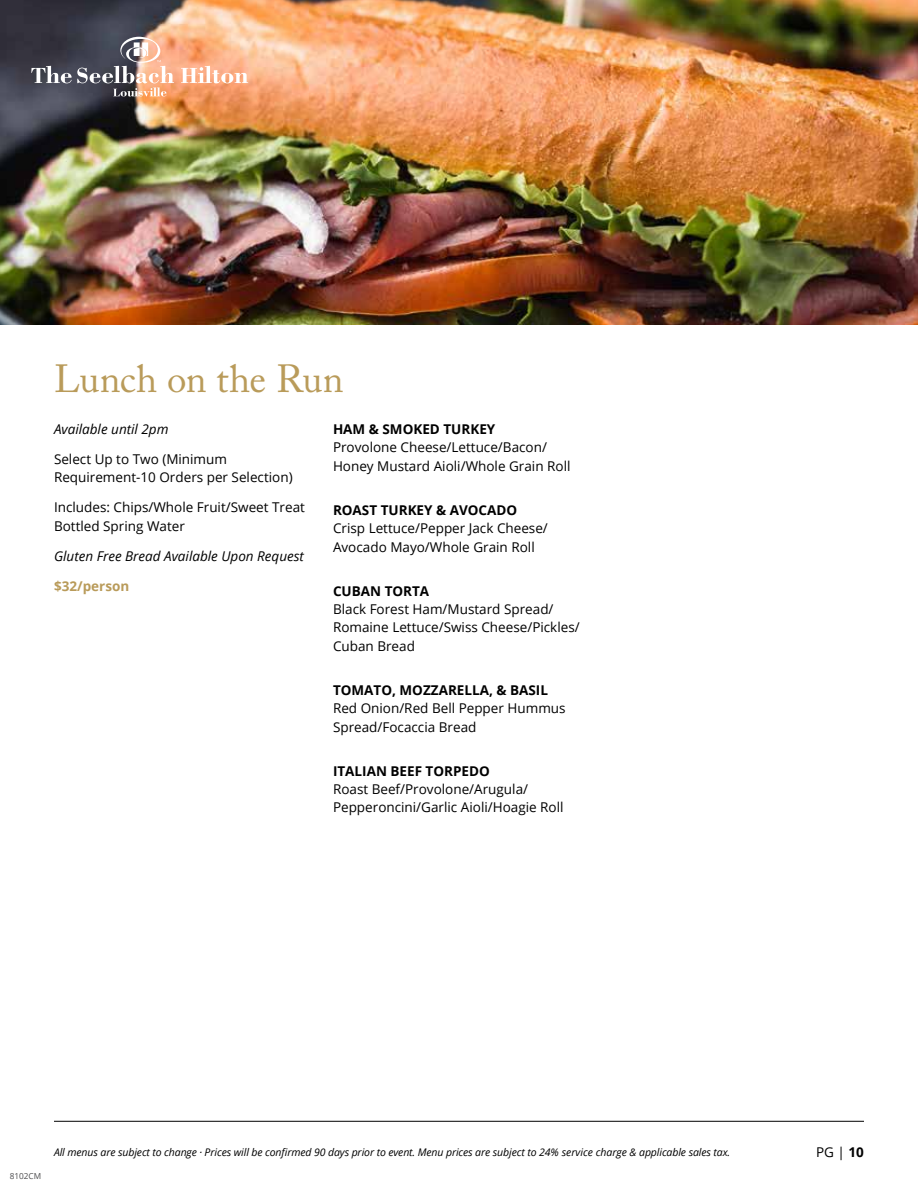
<style>
.page{position:relative;width:918px;height:1188px;background:#fff}
.page>*{position:absolute;margin:0;border:0;box-sizing:border-box;transform-origin:0 0}
.t1{font:39px "Adobe Caslon Pro";color:#b99b5a}
.t2{font:13.5px/19.5px "Open Sans";color:#000}
.t3{font:700 13.5px "Open Sans";color:#000}
.t4{font:italic 13.5px "Open Sans";color:#000}
.t5{font:700 13.5px "Open Sans";color:#b99b5a}
.t6{font:italic 10.5px "Open Sans";letter-spacing:-.01em;color:#000}
.t7{font:8.25px "Open Sans";color:#4d4d4f}
.s1{font-weight:700}
</style>
<div class="page">
<img style="left:0;top:0;width:918px;height:324px">
<svg style="left:181px;top:66px;width:67px;height:17px"></svg>
<svg style="left:31px;top:37px;width:143px;height:59px;background:#7f7273"></svg>
<hr style="left:54px;top:1121px;width:810px;height:1px;background:#000">
<h1 class="t1" style="left:54px;top:356px;width:291px">Lunch on the Run</h1>
<p class="t4" style="left:54px;top:420px;width:116px">Available until 2pm</p>
<p class="t2" style="left:54px;top:449px;width:240px;line-height:18px">Select Up to Two (Minimum<br>Requirement-10 Orders per Selection)</p>
<p class="t2" style="left:54px;top:497px;width:252px">Includes: Chips/Whole Fruit/Sweet Treat<br>Bottled Spring Water</p>
<p class="t4" style="left:54px;top:547px;width:251px">Gluten Free Bread Available Upon Request</p>
<p class="t5" style="left:54px;top:577px;width:77px">$32/person</p>
<p class="t3" style="left:333px;top:419px;width:164px">HAM &amp; SMOKED TURKEY</p>
<p class="t2" style="left:333px;top:437px;width:239px">Provolone Cheese/Lettuce/Bacon/<br>Honey Mustard Aioli/Whole Grain Roll</p>
<p class="t3" style="left:333px;top:500px;width:186px">ROAST TURKEY &amp; AVOCADO</p>
<p class="t2" style="left:333px;top:518px;width:216px">Crisp Lettuce/Pepper Jack Cheese/<br>Avocado Mayo/Whole Grain Roll</p>
<p class="t3" style="left:333px;top:581px;width:98px">CUBAN TORTA</p>
<p class="t2" style="left:333px;top:599px;width:248px;line-height:18px">Black Forest Ham/Mustard Spread/<br>Romaine Lettuce/Swiss Cheese/Pickles/</p>
<p class="t2" style="left:333px;top:636px;width:83px">Cuban Bread</p>
<p class="t3" style="left:333px;top:680px;width:217px">TOMATO, MOZZARELLA, &amp; BASIL</p>
<p class="t2" style="left:333px;top:698px;width:234px">Red Onion/Red Bell Pepper Hummus<br>Spread/Focaccia Bread</p>
<p class="t3" style="left:333px;top:761px;width:158px">ITALIAN BEEF TORPEDO</p>
<p class="t2" style="left:333px;top:779px;width:232px;line-height:18px">Roast Beef/Provolone/Arugula/<br>Pepperoncini/Garlic Aioli/Hoagie Roll</p>
<p class="t7" style="left:10px;top:1170px;width:33px">8102CM</p>
<p class="t6" style="left:54px;top:1145px;width:678px">All menus are subject to change · Prices will be confirmed 90 days prior to event. Menu prices are subject to 24% service charge &amp; applicable sales tax.</p>
<p class="t2" style="left:816px;top:1142px;width:49px">PG | <span class="s1">10</span></p>
</div>
